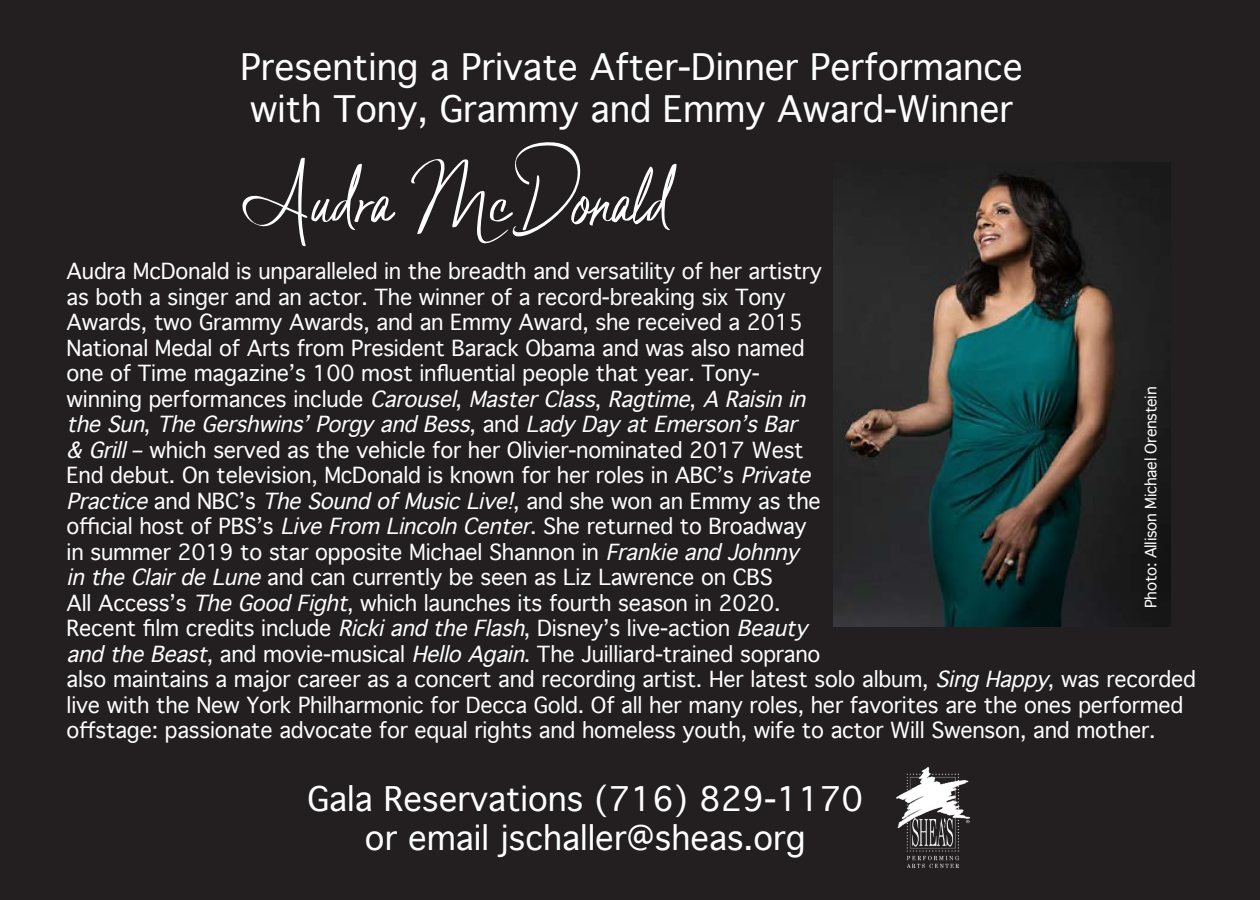
<style>
.page{position:relative;width:1260px;height:900px;background:#231f20}
.page>*{position:absolute;margin:0;border:0;box-sizing:border-box;transform-origin:0 0}
.t1{font:115px "Dear Pony Script";color:#fff}
.t2{font:35px "Geneva";color:#fff}
.t3{font:32.5px "Geneva";color:#fff}
.t4{font:21.25px/25.5px "Geneva";letter-spacing:-.01em;color:#fff}
.t5{font:15px "Geneva";letter-spacing:-.02em;color:#fff}
.s1{font-style:italic}
</style>
<div class="page">
<img style="left:833px;top:162px;width:338px;height:464px">
<img style="left:897px;top:767px;width:72px;height:101px">
<p class="t2" style="left:241px;top:48px;width:784px">Presenting a Private After-Dinner Performance</p>
<p class="t2" style="left:250px;top:90px;width:764px">with Tony, Grammy and Emmy Award-Winner</p>
<p class="t1" style="left:245px;top:127px;width:426px">Audra McDonald</p>
<p class="t4" style="left:67px;top:259px;width:1131px">Audra McDonald is unparalleled in the breadth and versatility of her artistry<br>as both a singer and an actor. The winner of a record-breaking six Tony<br>Awards, two Grammy Awards, and an Emmy Award, she received a 2015<br>National Medal of Arts from President Barack Obama and was also named<br>one of Time magazine’s 100 most influential people that year. Tony-<br>w i n n i n g p e r f o r m a n c e s i n c l u d e <span class="s1">Carousel</span>, <span class="s1">MasterClass</span>, <span class="s1">Ragtime</span>, <span class="s1">ARaisinin<br>theSun</span>, <span class="s1">TheGershwins’PorgyandBess</span>, a n d <span class="s1">LadyDayatEmerson’sBar<br>&amp;Grill</span>– which served as the vehicle for her Olivier-nominated 2017 West<br>End debut. On television, McDonald is known for her roles in ABC’s <span class="s1">Private<br>Practice</span>a n d N B C ’ s <span class="s1">TheSoundofMusicLive!</span>, a n d s h e w o n a n E m m y a s t h e<br>official host of PBS’s <span class="s1">LiveFrom LincolnCenter</span>. She returned to Broadway<br>in summer 2019 to star opposite Michael Shannon in <span class="s1">FrankieandJohnny<br>intheClairdeLune</span>and can currently be seen as Liz Lawrence on CBS<br>All Access’s <span class="s1">TheGoodFight</span>, which launches its fourth season in 2020.<br>Recent film credits include <span class="s1">RickiandtheFlash</span>, Disney’s live-action <span class="s1">Beauty<br>andtheBeast</span>, and movie-musical <span class="s1">HelloAgain</span>. The Juilliard-trained soprano<br>also maintains a major career as a concert and recording artist. Her latest solo album, <span class="s1">SingHappy</span>, was recorded live with the New York Philharmonic for Decca Gold. Of all her many roles, her favorites are the ones performed offstage: passionate advocate for equal rights and homeless youth, wife to actor Will Swenson, and mother.</p>
<p class="t5" style="left:1143px;top:608px;width:223px;rotate:-90deg">Photo: Allison Michael Orenstein</p>
<p class="t3" style="left:307px;top:781px;width:557px">Gala Reservations (716) 829-1170</p>
<p class="t3" style="left:365px;top:820px;width:442px">or email jschaller@sheas.org</p>
</div>
